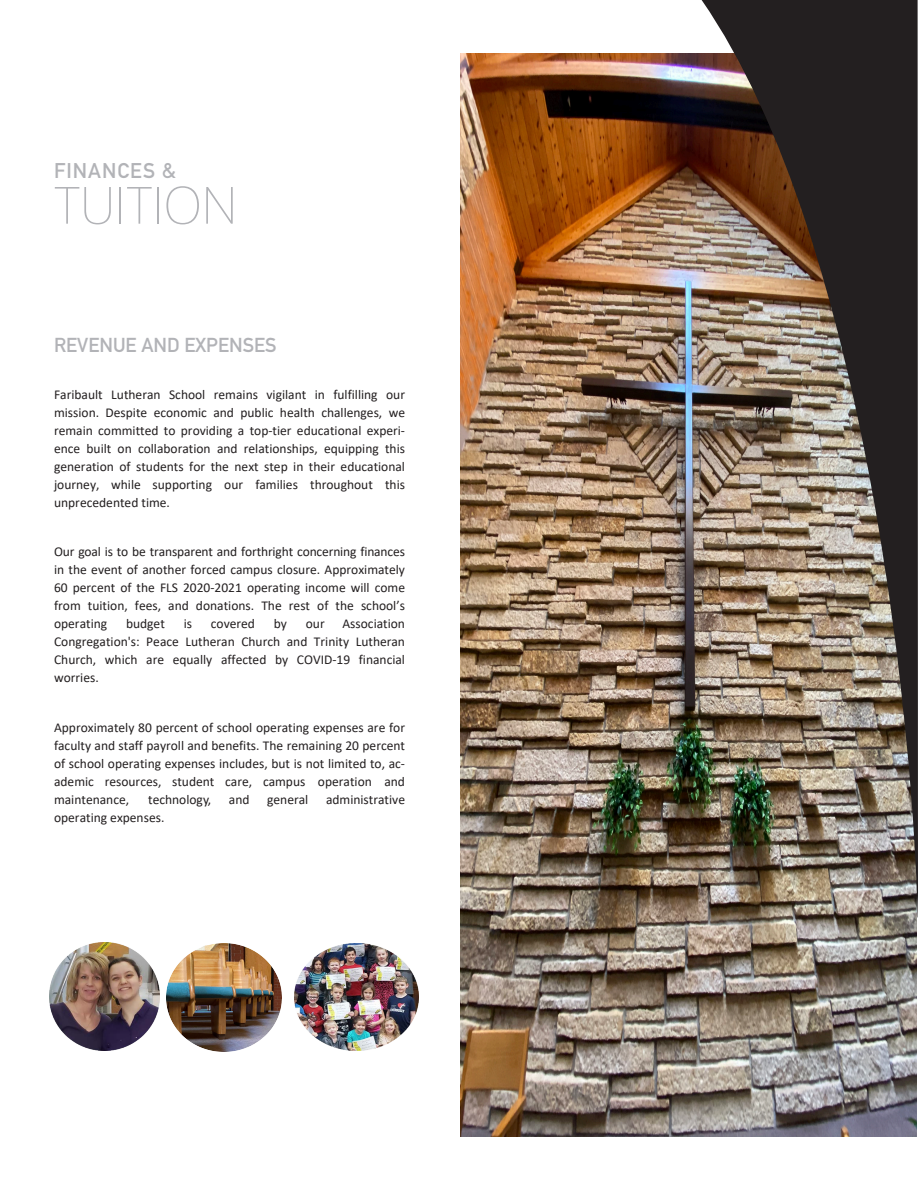
<style>
.page{position:relative;width:918px;height:1188px;background:#fff}
.page>*{position:absolute;margin:0;border:0;box-sizing:border-box;transform-origin:0 0}
.t1{font:condensed 51px "Lane";letter-spacing:.01em;color:#b2b3b7}
.t2{font:21px "DIN Mittelschrift";letter-spacing:.05em;color:#b2b3b7}
.t3{font:19.95px "DIN Mittelschrift";color:#b2b3b7}
.t4{font:13.5px/18px "Calibri";color:#231f20;text-align:justify}
</style>
<div class="page">
<img style="left:461px;top:54px;width:455px;height:1083px">
<img style="left:702px;top:0;width:216px;height:918px">
<img style="left:50px;top:943px;width:109px;height:108px">
<img style="left:295px;top:943px;width:123px;height:108px">
<img style="left:166px;top:944px;width:115px;height:107px">
<p class="t2" style="left:54px;top:158px;width:123px">FINANCES &amp;</p>
<p class="t1" style="left:54px;top:175px;width:184px">TUITION</p>
<p class="t3" style="left:54px;top:334px;width:224px">REVENUE AND EXPENSES</p>
<p class="t4" style="left:54px;top:385px;width:353px">Faribault Lutheran School remains vigilant in fulfilling our mission. Despite economic and public health challenges, we remain committed to providing a top-tier educational experi&shy;ence built on collaboration and relationships, equipping this generation of students for the next step in their educational journey, while supporting our families throughout this unprecedented time.</p>
<p class="t4" style="left:54px;top:542px;width:353px">Our goal is to be transparent and forthright concerning finances in the event of another forced campus closure. Approximately 60 percent of the FLS 2020-2021 operating income will come from tuition, fees, and donations. The rest of the school’s operating</p>
<p class="t4" style="left:126px;top:614px;width:40px">budget</p>
<p class="t4" style="left:184px;top:614px;width:10px">is</p>
<p class="t4" style="left:211px;top:614px;width:46px">covered</p>
<p class="t4" style="left:274px;top:614px;width:15px">by</p>
<p class="t4" style="left:306px;top:614px;width:20px">our</p>
<p class="t4" style="left:54px;top:614px;width:353px;text-indent:288px">Association Congregation's: Peace Lutheran Church and Trinity Lutheran Church, which are equally affected by COVID-19 financial worries.</p>
<p class="t4" style="left:54px;top:718px;width:353px">Approximately 80 percent of school operating expenses are for faculty and staff payroll and benefits. The remaining 20 percent of school operating expenses includes, but is not limited to, ac&shy;ademic resources, student care, campus operation and maintenance,</p>
<p class="t4" style="left:148px;top:790px;width:65px">technology,</p>
<p class="t4" style="left:229px;top:790px;width:22px">and</p>
<p class="t4" style="left:267px;top:790px;width:43px">general</p>
<p class="t4" style="left:326px;top:790px;width:81px">administrative</p>
<p class="t4" style="left:54px;top:808px;width:112px">operating expenses.</p>
</div>
